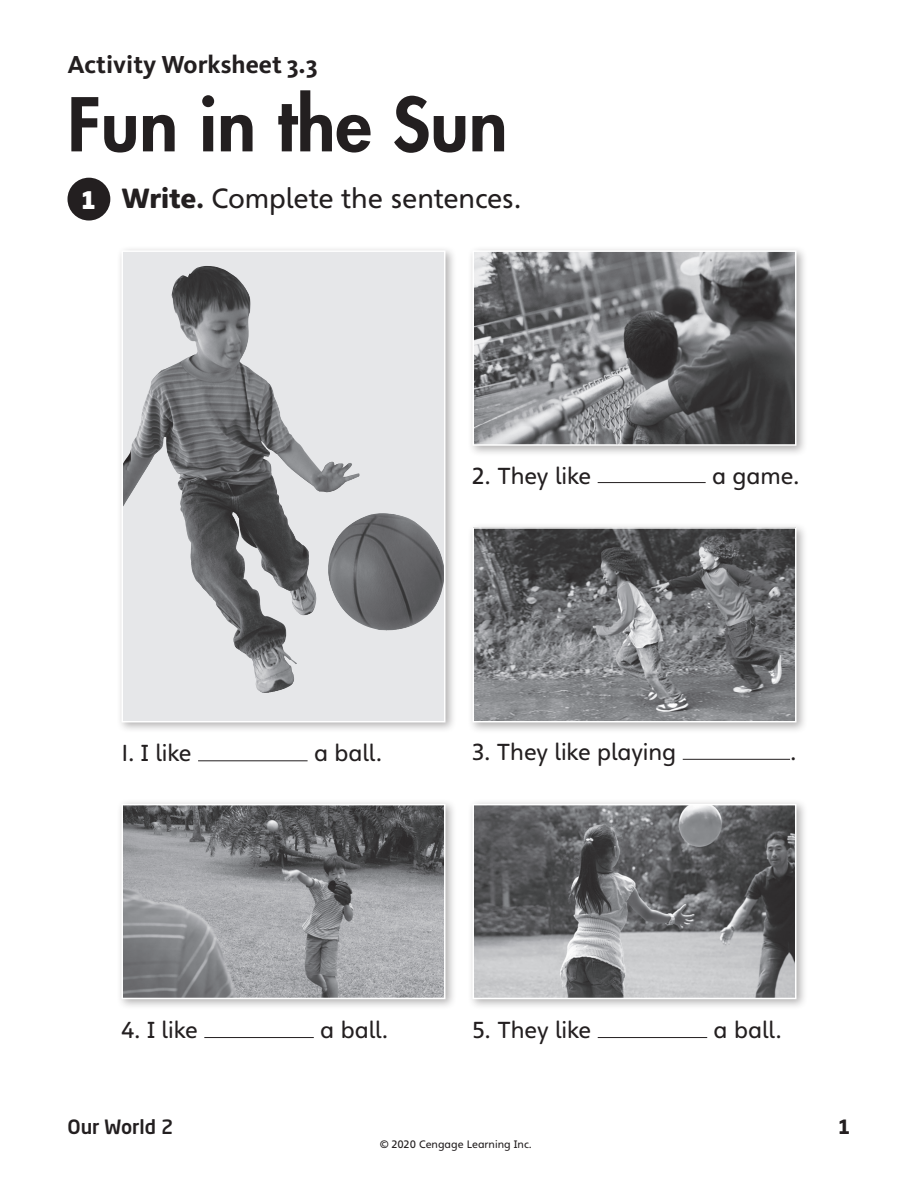
<style>
.page{position:relative;width:918px;height:1188px;background:#fff}
.page>*{position:absolute;margin:0;border:0;box-sizing:border-box;transform-origin:0 0}
.t1{font:800 72px "Futura Std";color:#231f20}
.t2{font:27px "Heinemann";letter-spacing:-.005em;color:#231f20}
.t3{font:700 25.5px "Kievit OT";color:#231f20}
.t4{font:22.5px "Heinemann";letter-spacing:-.005em;color:#231f20}
.t5{font:500 19.5px "Neo Sans Std";color:#231f20}
.t6{font:700 19.5px "Neo Sans Std";color:#231f20}
.t7{font:10.5px "Heinemann";color:#231f20}
.s1{font-family:"Neo Sans Std";font-weight:900;font-size:24px;color:#fff}
.s2{font-weight:900}
</style>
<div class="page">
<div style="left:116px;top:245px;width:341px;height:489px;background:#231f20;opacity:.35"></div>
<svg style="left:125px;top:253px;width:318px;height:466px;background:#bcbdbf"></svg>
<img style="left:125px;top:266px;width:81px;height:325px">
<div style="left:122px;top:250px;width:324px;height:472px;border:2px solid #fff"></div>
<hr style="left:198px;top:760px;width:110px;height:1px;background:#231f20">
<div style="left:67px;top:178px;width:43px;height:43px;background:#231f20;border-radius:50%"></div>
<div style="left:467px;top:245px;width:341px;height:212px;background:#231f20;opacity:.35"></div>
<img style="left:475px;top:253px;width:318px;height:190px">
<div style="left:472px;top:250px;width:324px;height:196px;border:2px solid #fff"></div>
<div style="left:467px;top:522px;width:341px;height:212px;background:#231f20;opacity:.35"></div>
<img style="left:475px;top:530px;width:318px;height:189px">
<div style="left:472px;top:527px;width:324px;height:195px;border:2px solid #fff"></div>
<div style="left:467px;top:799px;width:341px;height:212px;background:#231f20;opacity:.35"></div>
<img style="left:475px;top:807px;width:318px;height:189px">
<div style="left:472px;top:804px;width:324px;height:195px;border:2px solid #fff"></div>
<hr style="left:598px;top:1037px;width:109px;height:1px;background:#231f20">
<div style="left:116px;top:799px;width:341px;height:212px;background:#231f20;opacity:.35"></div>
<img style="left:125px;top:807px;width:318px;height:189px">
<div style="left:122px;top:804px;width:324px;height:195px;border:2px solid #fff"></div>
<hr style="left:204px;top:1037px;width:110px;height:1px;background:#231f20">
<hr style="left:598px;top:482px;width:108px;height:1px;background:#231f20">
<hr style="left:683px;top:759px;width:107px;height:1px;background:#231f20">
<p class="t3" style="left:68px;top:49px;width:252px">Activity Worksheet 3.3</p>
<h1 class="t1" style="left:68px;top:79px;width:442px">Fun in the Sun</h1>
<p class="t2" style="left:81px;top:182px;width:442px"><span class="s1">1</span> <span class="s2">Write.</span> Complete the sentences.</p>
<p class="t4" style="left:472px;top:463px;width:120px">2. They like</p>
<p class="t4" style="left:712px;top:463px;width:89px">a game.</p>
<p class="t4" style="left:122px;top:739px;width:72px">1. I like</p>
<p class="t4" style="left:314px;top:739px;width:70px">a ball.</p>
<p class="t4" style="left:473px;top:738px;width:205px">3. They like playing</p>
<p class="t4" style="left:790px;top:738px;width:8px">.</p>
<p class="t4" style="left:122px;top:1016px;width:78px">4. I like</p>
<p class="t4" style="left:320px;top:1016px;width:70px">a ball.</p>
<p class="t4" style="left:472px;top:1016px;width:120px">5. They like</p>
<p class="t4" style="left:714px;top:1016px;width:70px">a ball.</p>
<p class="t5" style="left:68px;top:1114px;width:107px">Our World 2</p>
<p class="t6" style="left:838px;top:1114px;width:14px">1</p>
<p class="t7" style="left:380px;top:1137px;width:154px">© 2020 Cengage Learning Inc.</p>
</div>
